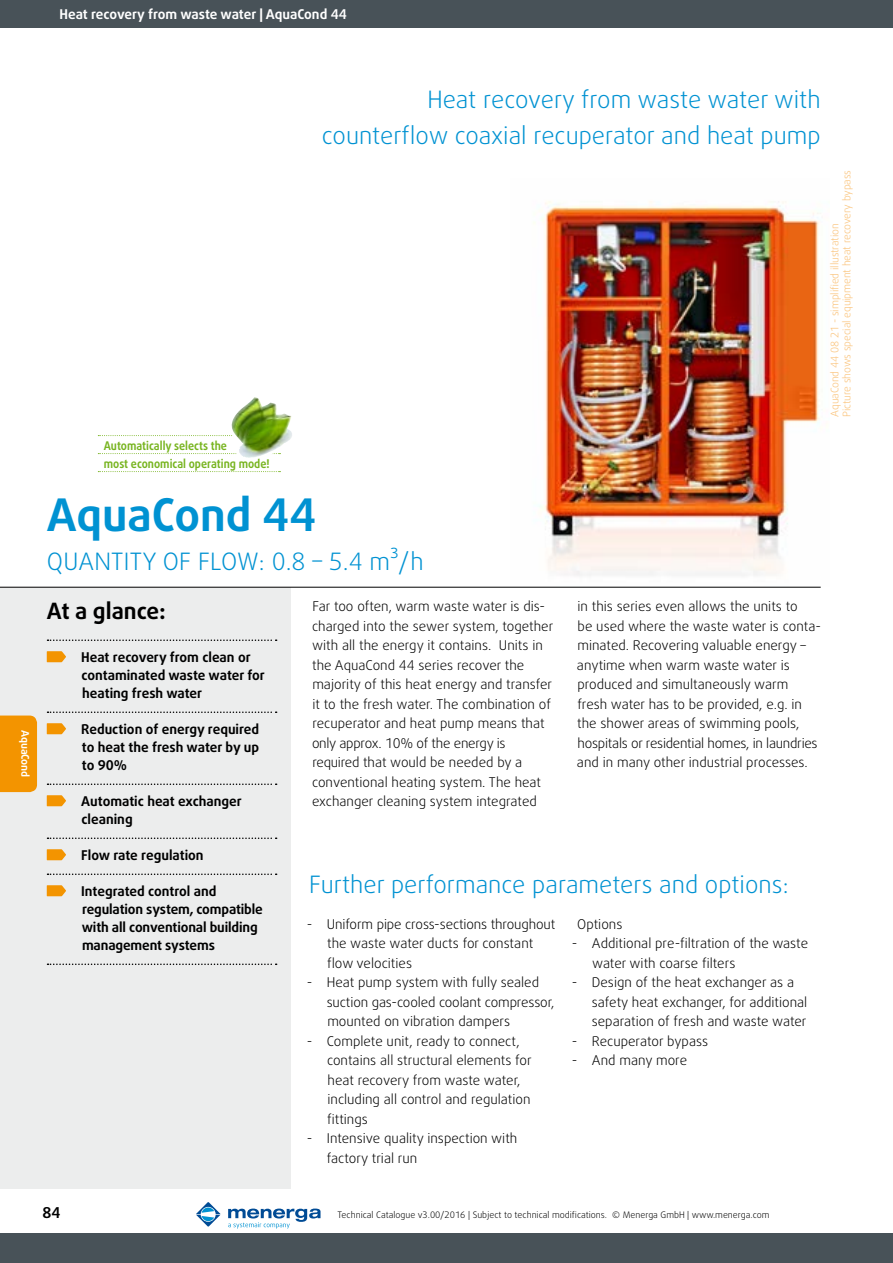
<style>
.page{position:relative;width:893px;height:1263px;background:#fff}
.page>*{position:absolute;margin:0;border:0;box-sizing:border-box;transform-origin:0 0}
.t1{font:700 45px "Daxline Pro";color:#0092d2}
.t2{font:300 24px/36px "Daxline Pro";color:#0092d2;text-align:right}
.t3{font:700 22.5px "Daxline Pro";color:#000}
.t4{font:700 15px "Daxline Pro";color:#000}
.t5{font:300 13.5px/19.5px "Daxline Pro";color:#000}
.t6{font:700 13.5px/18px "Daxline Pro";letter-spacing:-.01em;color:#000}
.t7{font:700 13.5px "Daxline Pro";color:#fff}
.t8{font:700 12px/18px "Daxline Pro";color:#77b41f;scale:.9 1}
.t9{font:300 10.5px/12px "Daxline Pro";letter-spacing:-.01em;color:#fac074}
.t10{font:700 10.5px "Daxline Pro";color:#fff}
.t11{font:300 9px "Daxline Pro";color:#000}
</style>
<div class="page">
<svg style="left:196px;top:1202px;width:24px;height:24px"></svg>
<svg style="left:228px;top:1208px;width:93px;height:20px"></svg>
<div style="left:0;top:1234px;width:893px;height:29px;background:#485258"></div>
<div style="left:0;top:0;width:893px;height:28px;background:#485258"></div>
<img style="left:511px;top:201px;width:310px;height:386px">
<div style="left:0;top:587px;width:291px;height:601px;background:#eceded"></div>
<hr style="left:0;top:587px;width:821px;height:1px;background:#000">
<svg style="left:48px;top:639px;width:229px;height:2px"></svg>
<svg style="left:48px;top:711px;width:229px;height:2px"></svg>
<svg style="left:48px;top:783px;width:229px;height:2px"></svg>
<svg style="left:48px;top:837px;width:229px;height:2px"></svg>
<svg style="left:48px;top:873px;width:229px;height:2px"></svg>
<svg style="left:48px;top:963px;width:229px;height:2px"></svg>
<svg style="left:47px;top:651px;width:19px;height:11px"></svg>
<svg style="left:47px;top:723px;width:19px;height:11px"></svg>
<svg style="left:47px;top:795px;width:19px;height:11px"></svg>
<svg style="left:47px;top:849px;width:19px;height:11px"></svg>
<svg style="left:47px;top:885px;width:19px;height:11px"></svg>
<div style="left:0;top:715px;width:37px;height:77px;background:#f39400"></div>
<svg style="left:98px;top:471px;width:182px;height:1px"></svg>
<svg style="left:98px;top:435px;width:133px;height:20px"></svg>
<img style="left:231px;top:397px;width:61px;height:61px">
<p class="t7" style="left:60px;top:5px;width:289px">Heat recovery from waste water | AquaCond 44</p>
<p class="t10" style="left:32px;top:730px;width:49px;rotate:90deg">AquaCond</p>
<h2 class="t2" style="left:322px;top:81px;width:500px">Heat recovery from waste water with counterflow coaxial recuperator and heat pump</h2>
<p class="t8" style="left:104px;top:437px;width:186px">Automatically selects the<br>most economical operating mode!</p>
<h1 class="t1" style="left:47px;top:485px;width:271px">AquaCond 44</h1>
<h2 class="t2" style="left:47px;top:543px;width:378px">QUANTITY OF FLOW: 0.8 – 5.4 m³/h</h2>
<p class="t9" style="left:829px;top:417px;width:248px;rotate:-90deg">AquaCond 44 08 21 - simplified illustration<br>Picture shows special equipment heat recovery bypass</p>
<h3 class="t3" style="left:47px;top:596px;width:121px">At a glance:</h3>
<p class="t6" style="left:81px;top:648px;width:185px">Heat recovery from clean or contaminated waste water for heating fresh water</p>
<p class="t6" style="left:81px;top:720px;width:179px;text-align:justify">Reduction of energy required to heat the fresh water by up to 90%</p>
<p class="t6" style="left:81px;top:792px;width:162px">Automatic heat exchanger cleaning</p>
<p class="t6" style="left:81px;top:846px;width:124px">Flow rate regulation</p>
<p class="t6" style="left:81px;top:882px;width:183px">Integrated control and regulation system, compatible with all conventional building management systems</p>
<p class="t5" style="left:312px;top:597px;width:243px">Far too often, warm waste water is dis&shy;charged into the sewer system, together with all the energy it contains. Units in the AquaCond 44 series recover the majority of this heat energy and transfer it to the fresh water. The combination of recuperator and heat pump means that only approx. 10% of the energy is required that would be needed by a conventional heating system. The heat exchanger cleaning system integrated</p>
<p class="t5" style="left:577px;top:597px;width:246px">in this series even allows the units to<br>be used where the waste water is conta&shy;minated. Recovering valuable energy – anytime when warm waste water is produced and simultaneously warm fresh water has to be provided, e.g. in the shower areas of swimming pools, hospitals or residential homes, in laundries and in many other industrial processes.</p>
<h2 class="t2" style="left:309px;top:866px;width:481px">Further performance parameters and options:</h2>
<p class="t5" style="left:327px;top:914px;width:230px;text-indent:-20px">- Uniform pipe cross-sections throughout the waste water ducts for constant flow velocities</p>
<p class="t5" style="left:327px;top:973px;width:229px;text-indent:-20px">- Heat pump system with fully sealed suction gas-cooled coolant compressor, mounted on vibration dampers</p>
<p class="t5" style="left:327px;top:1031px;width:206px;text-indent:-20px">- Complete unit, ready to connect, contains all structural elements for heat recovery from waste water, including all control and regulation fittings</p>
<p class="t5" style="left:327px;top:1129px;width:192px;text-indent:-20px">- Intensive quality inspection with factory trial run</p>
<p class="t5" style="left:577px;top:914px;width:47px">Options</p>
<p class="t5" style="left:592px;top:934px;width:218px;text-indent:-20px">- Additional pre-filtration of the waste water with coarse filters</p>
<p class="t5" style="left:592px;top:973px;width:217px;text-indent:-20px">- Design of the heat exchanger as a safety heat exchanger, for additional separation of fresh and waste water</p>
<p class="t5" style="left:572px;top:1031px;width:138px">- Recuperator bypass</p>
<p class="t5" style="left:572px;top:1051px;width:117px">- And many more</p>
<p class="t4" style="left:43px;top:1202px;width:19px">84</p>
<p class="t11" style="left:338px;top:1208px;width:433px">Technical Catalogue v3.00/2016 | Subject to technical modifications. © Menerga GmbH | www.menerga.com</p>
</div>
